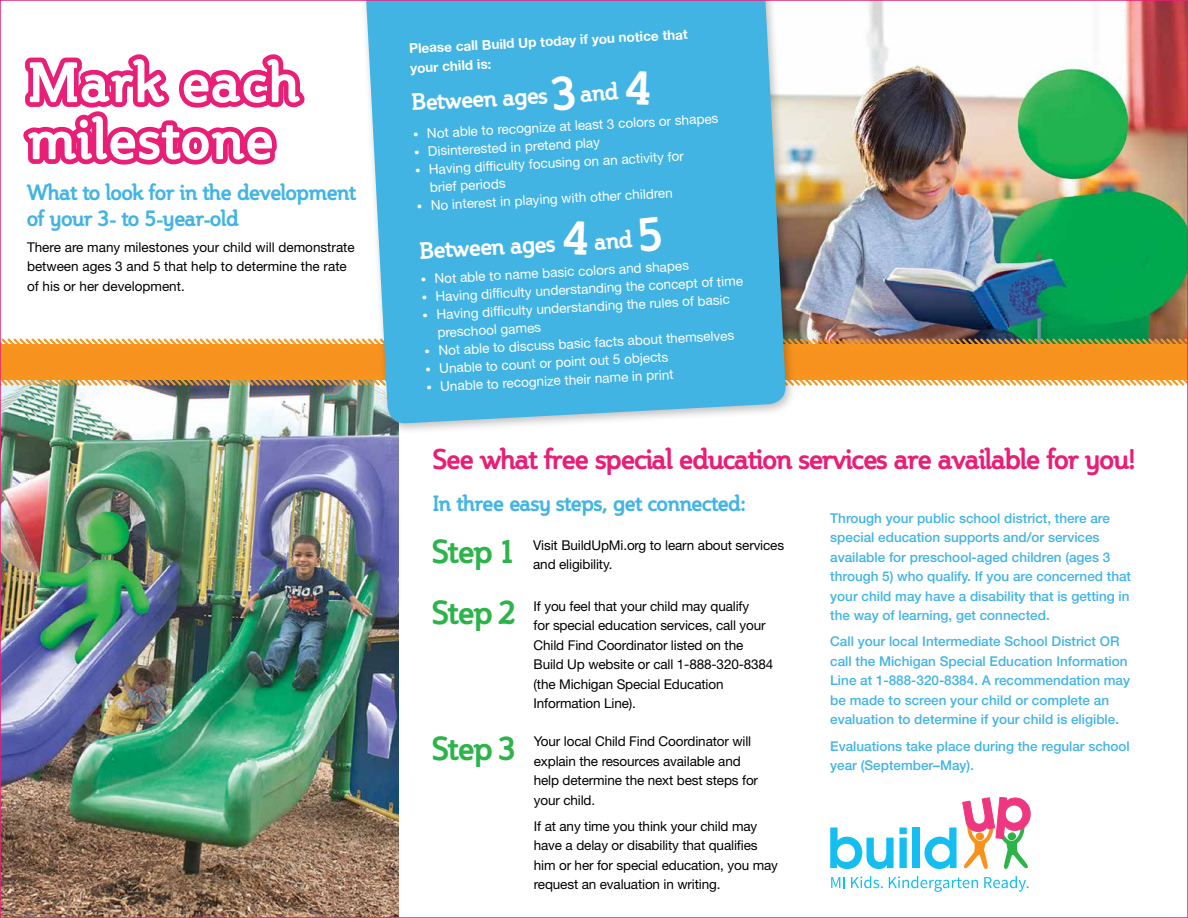
<style>
.page{position:relative;width:1188px;height:918px;background:#fff}
.page>*{position:absolute;margin:0;border:0;box-sizing:border-box;transform-origin:0 0}
.t1{font:700 31.5px "Steinem";color:#2cb34a}
.t2{font:700 27px "Steinem";letter-spacing:-.01em;color:#e91e76}
.t3{font:700 22.5px "Steinem";color:#fff}
.t4{font:700 21px/25.5px "Steinem";color:#42b4e4}
.t5{font:13.5px/19.5px "Helvetica Neue LT Std";letter-spacing:-.01em;color:#000}
.t6{font:500 13.5px/19.5px "Helvetica Neue LT Std";color:#42b4e4}
.t7{font:13.5px/18px "Helvetica Neue LT Std";color:#fff}
.t8{font:700 13.5px/19.5px "Helvetica Neue LT Std";color:#fff}
.s1{font-family:"Times"}
</style>
<div class="page">
<img style="left:3px;top:388px;width:395px;height:527px">
<img style="left:797px;top:3px;width:388px;height:333px">
<svg style="left:3px;top:336px;width:1182px;height:52px;background:#e79735"></svg>
<svg style="left:830px;top:827px;width:77px;height:42px"></svg>
<div style="left:913px;top:828px;width:7px;height:40px;background:#15bef0"></div>
<svg style="left:924px;top:797px;width:106px;height:72px"></svg>
<svg style="left:831px;top:877px;width:14px;height:11px"></svg>
<svg style="left:851px;top:876px;width:32px;height:12px"></svg>
<svg style="left:889px;top:876px;width:89px;height:16px"></svg>
<svg style="left:984px;top:876px;width:45px;height:16px"></svg>
<svg style="left:3px;top:336px;width:358px;height:13px"></svg>
<svg style="left:23px;top:54px;width:282px;height:111px"></svg>
<div style="left:361px;top:0;width:436px;height:435px;background:#000;opacity:.25"></div>
<svg style="left:365px;top:3px;width:422px;height:421px;background:#4eb6e1"></svg>
<div style="left:551px;top:75px;width:68px;height:36px;background:#42b4e4"></div>
<svg style="left:626px;top:71px;width:24px;height:34px"></svg>
<svg style="left:564px;top:221px;width:24px;height:34px"></svg>
<div style="left:595px;top:217px;width:67px;height:35px;background:#42b4e4"></div>
<h3 class="t4" style="left:27px;top:180px;width:330px">What to look for in the development of your 3- to 5-year-old</h3>
<p class="t5" style="left:27px;top:237px;width:329px">There are many milestones your child will demonstrate between ages 3 and 5 that help to determine the rate of his or her development.</p>
<p class="t8" style="left:409px;top:39px;width:280px;rotate:-3deg">Please call Build Up today if you notice that your child is:</p>
<h3 class="t3" style="left:411px;top:89px;width:137px;rotate:-3deg">Between ages</h3>
<p class="t7" style="left:413px;top:125px;width:307px;rotate:-3deg"><span class="s1">•</span> Not able to recognize at least 3 colors or shapes</p>
<p class="t7" style="left:414px;top:143px;width:187px;rotate:-3deg"><span class="s1">•</span> Disinterested in pretend play</p>
<p class="t7" style="left:428px;top:160px;width:257px;text-indent:-13px;rotate:-3deg"><span class="s1">•</span> Having diffi culty focusing on an activity for brief periods</p>
<p class="t7" style="left:417px;top:197px;width:257px;rotate:-3deg"><span class="s1">•</span> No interest in playing with other children</p>
<h3 class="t3" style="left:419px;top:238px;width:137px;rotate:-3deg">Between ages</h3>
<p class="t7" style="left:421px;top:270px;width:270px;rotate:-3deg"><span class="s1">•</span> Not able to name basic colors and shapes</p>
<p class="t7" style="left:422px;top:288px;width:323px;rotate:-3deg"><span class="s1">•</span> Having diffi culty understanding the concept of time</p>
<p class="t7" style="left:436px;top:305px;width:295px;text-indent:-13px;rotate:-3deg"><span class="s1">•</span> Having diffi culty understanding the rules of basic preschool games</p>
<p class="t7" style="left:424px;top:342px;width:311px;rotate:-3deg"><span class="s1">•</span> Not able to discuss basic facts about themselves</p>
<p class="t7" style="left:425px;top:360px;width:244px;rotate:-3deg"><span class="s1">•</span> Unable to count or point out 5 objects</p>
<p class="t7" style="left:426px;top:378px;width:249px;rotate:-3deg"><span class="s1">•</span> Unable to recognize their name in print</p>
<h2 class="t2" style="left:433px;top:444px;width:703px">See what free special education services are available for you!</h2>
<h3 class="t4" style="left:433px;top:491px;width:314px">In three easy steps, get connected:</h3>
<p class="t6" style="left:830px;top:508px;width:302px">Through your public school district, there are special education supports and/or services available for preschool-aged children (ages 3 through 5) who qualify. If you are concerned that your child may have a disability that is getting in the way of learning, get connected.</p>
<p class="t6" style="left:830px;top:632px;width:301px">Call your local Intermediate School District OR call the Michigan Special Education Information Line at 1-888-320-8384. A recommendation may be made to screen your child or complete an evaluation to determine if your child is eligible.</p>
<p class="t6" style="left:830px;top:736px;width:301px">Evaluations take place during the regular school year (September–May).</p>
<h1 class="t1" style="left:433px;top:534px;width:84px">Step 1</h1>
<p class="t5" style="left:533px;top:535px;width:252px">Visit BuildUpMi.org to learn about services</p>
<p class="t5" style="left:533px;top:554px;width:81px">and eligibility.</p>
<p class="t5" style="left:534px;top:596px;width:241px">If you feel that your child may qualify<br>for special education services, call your Child Find Coordinator listed on the Build Up website or call 1-888-320-8384 (the Michigan Special Education Information Line).</p>
<h1 class="t1" style="left:433px;top:595px;width:85px">Step 2</h1>
<h1 class="t1" style="left:433px;top:730px;width:85px">Step 3</h1>
<p class="t5" style="left:534px;top:731px;width:226px">Your local Child Find Coordinator will explain the resources available and help determine the next best steps for your child.</p>
<p class="t5" style="left:534px;top:816px;width:246px">If at any time you think your child may have a delay or disability that qualifies him or her for special education, you may request an evaluation in writing.</p>
</div>
